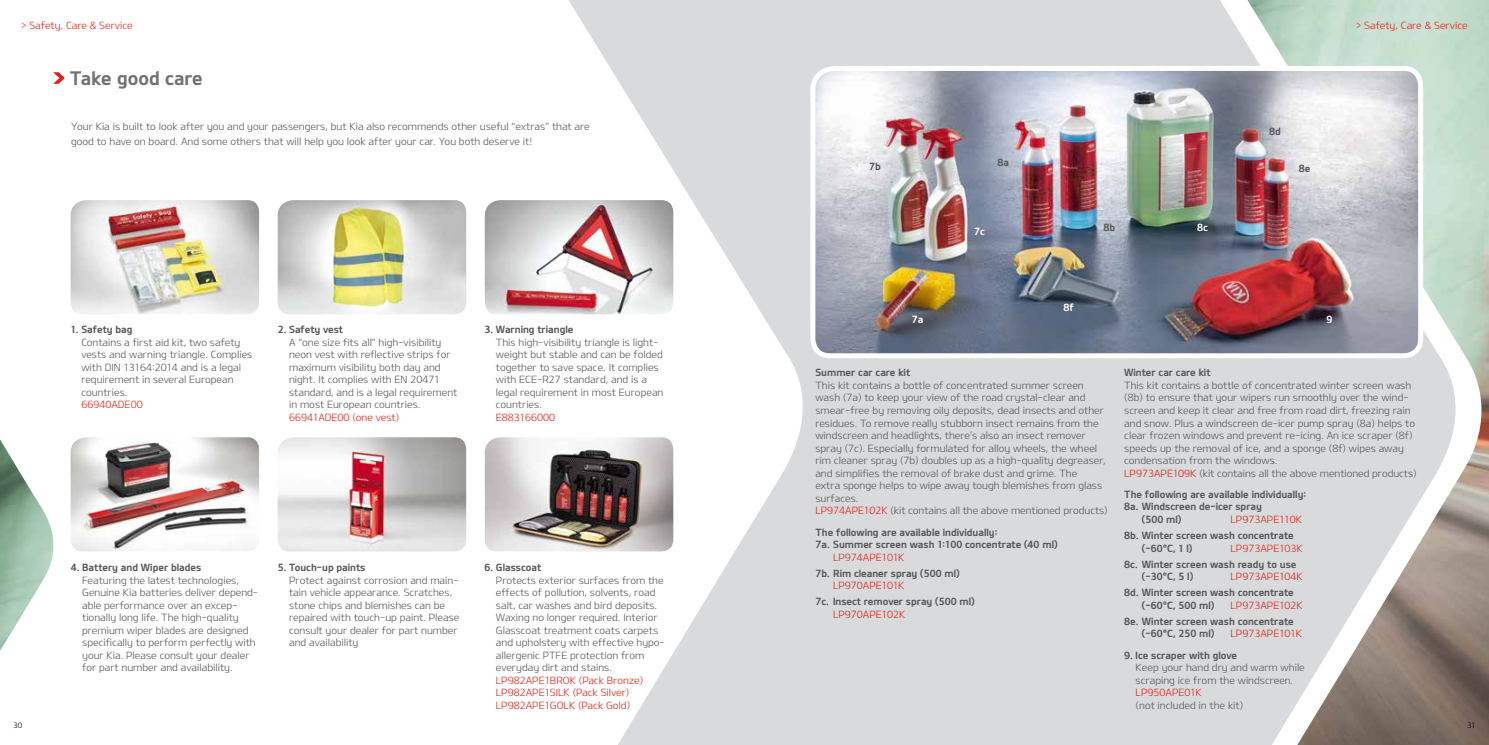
<style>
.page{position:relative;width:1489px;height:745px;background:#fff}
.page>*{position:absolute;margin:0;border:0;box-sizing:border-box;transform-origin:0 0}
.t1{font:18.75px "KIAOTFB";color:#707172}
.t2{font:10px/12.5px "KIAOTFL";color:#58585a}
.t3{font:10px/12.5px "KIAOTFB";color:#58585a}
.t4{font:10px/12.5px "KIAOTFL";color:#e32119}
.t5{font:10px "KIAOTFB";color:#fff}
.t6{font:7.5px "KIAOTFL";color:#000}
.s1{color:#e32119}
</style>
<div class="page">
<svg style="left:568px;top:0;width:679px;height:744px;fill:#d9dadb"></svg>
<img style="left:1247px;top:0;width:241px;height:744px">
<img style="left:0;top:439px;width:54px;height:211px">
<img style="left:70px;top:429px;width:610px;height:129px">
<img style="left:70px;top:192px;width:610px;height:129px">
<img style="left:807px;top:63px;width:618px;height:297px">
<svg style="left:53px;top:72px;width:11px;height:12px"></svg>
<p class="t4" style="left:21px;top:19px;width:113px">&gt; Safety, Care &amp; Service</p>
<p class="t4" style="left:1355px;top:19px;width:113px">&gt; Safety, Care &amp; Service</p>
<h1 class="t1" style="left:70px;top:67px;width:134px">Take good care</h1>
<p class="t2" style="left:71px;top:119px;width:520px;line-height:15px">Your Kia is built to look after you and your passengers, but Kia also recommends other useful “extras” that are good to have on board. And some others that will help you look after your car. You both deserve it!</p>
<p class="t3" style="left:71px;top:323px;width:63px">1. Safety bag</p>
<p class="t2" style="left:81px;top:335px;width:172px">Contains a first aid kit, two safety vests and warning triangle. Complies with DIN 13164:2014 and is a legal requirement in several European countries.</p>
<p class="t4" style="left:81px;top:398px;width:63px">66940ADE00</p>
<p class="t3" style="left:278px;top:323px;width:67px">2. Safety vest</p>
<p class="t2" style="left:289px;top:335px;width:170px">A “one size fits all” high-visibility neon vest with reflective strips for maximum visibility both day and night. It complies with EN 20471 standard, and is a legal requirement in most European countries.</p>
<p class="t4" style="left:289px;top:410px;width:112px">66941ADE00 (one vest)</p>
<p class="t3" style="left:484px;top:323px;width:90px">3. Warning triangle</p>
<p class="t2" style="left:496px;top:335px;width:169px">This high-visibility triangle is light&shy;weight but stable and can be folded together to save space. It complies with ECE-R27 standard, and is a legal requirement in most European countries.</p>
<p class="t4" style="left:496px;top:410px;width:61px">E883166000</p>
<p class="t3" style="left:71px;top:560px;width:132px">4. Battery and Wiper blades</p>
<p class="t2" style="left:82px;top:573px;width:177px">Featuring the latest technologies, Genuine Kia batteries deliver depend&shy;able performance over an excep&shy;tionally long life. The high-quality premium wiper blades are designed specifically to perform perfectly with your Kia. Please consult your dealer for part number and availability.</p>
<p class="t3" style="left:278px;top:560px;width:89px">5. Touch-up paints</p>
<p class="t2" style="left:289px;top:573px;width:172px">Protect against corrosion and main&shy;tain vehicle appearance. Scratches, stone chips and blemishes can be repaired with touch-up paint. Please consult your dealer for part number and availability</p>
<p class="t3" style="left:484px;top:560px;width:58px">6. Glasscoat</p>
<p class="t2" style="left:496px;top:573px;width:170px">Protects exterior surfaces from the effects of pollution, solvents, road salt, car washes and bird deposits.<br>Waxing no longer required. Interior Glasscoat treatment coats carpets and upholstery with effective hypo&shy;allergenic PTFE protection from everyday dirt and stains.</p>
<p class="t4" style="left:496px;top:673px;width:149px">LP982APE1BROK (Pack Bronze)<br>LP982APE1SILK (Pack Silver)<br>LP982APE1GOLK (Pack Gold)</p>
<p class="t3" style="left:869px;top:159px;width:13px">7b</p>
<p class="t3" style="left:997px;top:156px;width:13px">8a</p>
<p class="t5" style="left:974px;top:225px;width:12px">7c</p>
<p class="t5" style="left:1063px;top:301px;width:12px">8f</p>
<p class="t3" style="left:1103px;top:221px;width:13px">8b</p>
<p class="t5" style="left:1196px;top:221px;width:12px">8c</p>
<p class="t3" style="left:1269px;top:125px;width:13px">8d</p>
<p class="t3" style="left:1298px;top:162px;width:13px">8e</p>
<p class="t5" style="left:911px;top:313px;width:13px">7a</p>
<p class="t5" style="left:1326px;top:313px;width:8px">9</p>
<p class="t3" style="left:815px;top:366px;width:96px">Summer car care kit</p>
<p class="t2" style="left:815px;top:378px;width:294px">This kit contains a bottle of concentrated summer screen wash (7a) to keep your view of the road crystal-clear and smear-free by removing oily deposits, dead insects and other residues. To remove really stubborn insect remains from the windscreen and headlights, there’s also an insect remover spray (7c). Especially formulated for alloy wheels, the wheel rim cleaner spray (7b) doubles up as a high-quality degreaser, and simplifies the removal of brake dust and grime. The<br>extra sponge helps to wipe away tough blemishes from glass surfaces.<br><span class="s1">LP974APE102K</span> (kit contains all the above mentioned products)</p>
<p class="t3" style="left:815px;top:525px;width:244px">The following are available individually:<br>7a. Summer screen wash 1:100 concentrate (40 ml)</p>
<p class="t4" style="left:833px;top:550px;width:73px">LP974APE101K</p>
<p class="t3" style="left:815px;top:566px;width:146px">7b. Rim cleaner spray (500 ml)</p>
<p class="t4" style="left:833px;top:578px;width:73px">LP970APE101K</p>
<p class="t3" style="left:815px;top:594px;width:161px">7c. Insect remover spray (500 ml)</p>
<p class="t4" style="left:833px;top:607px;width:74px">LP970APE102K</p>
<p class="t3" style="left:1124px;top:366px;width:88px">Winter car care kit</p>
<p class="t2" style="left:1124px;top:378px;width:294px">This kit contains a bottle of concentrated winter screen wash (8b) to ensure that your wipers run smoothly over the wind&shy;screen and keep it clear and free from road dirt, freezing rain and snow. Plus a windscreen de-icer pump spray (8a) helps to clear frozen windows and prevent re-icing. An ice scraper (8f) speeds up the removal of ice, and a sponge (8f) wipes away condensation from the windows.<br><span class="s1">LP973APE109K</span> (kit contains all the above mentioned products)</p>
<p class="t3" style="left:1124px;top:487px;width:183px">The following are available individually:</p>
<p class="t3" style="left:1124px;top:500px;width:139px">8a. Windscreen de-icer spray</p>
<p class="t3" style="left:1141px;top:512px;width:41px">(500 ml)</p>
<p class="t4" style="left:1230px;top:512px;width:73px">LP973APE110K</p>
<p class="t3" style="left:1141px;top:528px;width:153px;text-indent:-18px">8b. Winter screen wash concentrate (-60°C, 1 l)</p>
<p class="t4" style="left:1230px;top:541px;width:74px">LP973APE103K</p>
<p class="t3" style="left:1141px;top:557px;width:156px;text-indent:-18px">8c. Winter screen wash ready to use (-30°C, 5 l)</p>
<p class="t4" style="left:1230px;top:569px;width:74px">LP973APE104K</p>
<p class="t3" style="left:1141px;top:585px;width:153px;text-indent:-18px">8d. Winter screen wash concentrate (-60°C, 500 ml)</p>
<p class="t4" style="left:1230px;top:598px;width:74px">LP973APE102K</p>
<p class="t3" style="left:1141px;top:614px;width:153px;text-indent:-18px">8e. Winter screen wash concentrate (-60°C, 250 ml)</p>
<p class="t4" style="left:1230px;top:626px;width:73px">LP973APE101K</p>
<p class="t3" style="left:1124px;top:648px;width:114px">9. Ice scraper with glove</p>
<p class="t2" style="left:1135px;top:660px;width:171px">Keep your hand dry and warm while scraping ice from the windscreen.</p>
<p class="t4" style="left:1135px;top:685px;width:68px">LP950APE01K</p>
<p class="t2" style="left:1135px;top:698px;width:109px">(not included in the kit)</p>
<p class="t6" style="left:13px;top:720px;width:10px">30</p>
<p class="t6" style="left:1466px;top:720px;width:10px">31</p>
</div>
